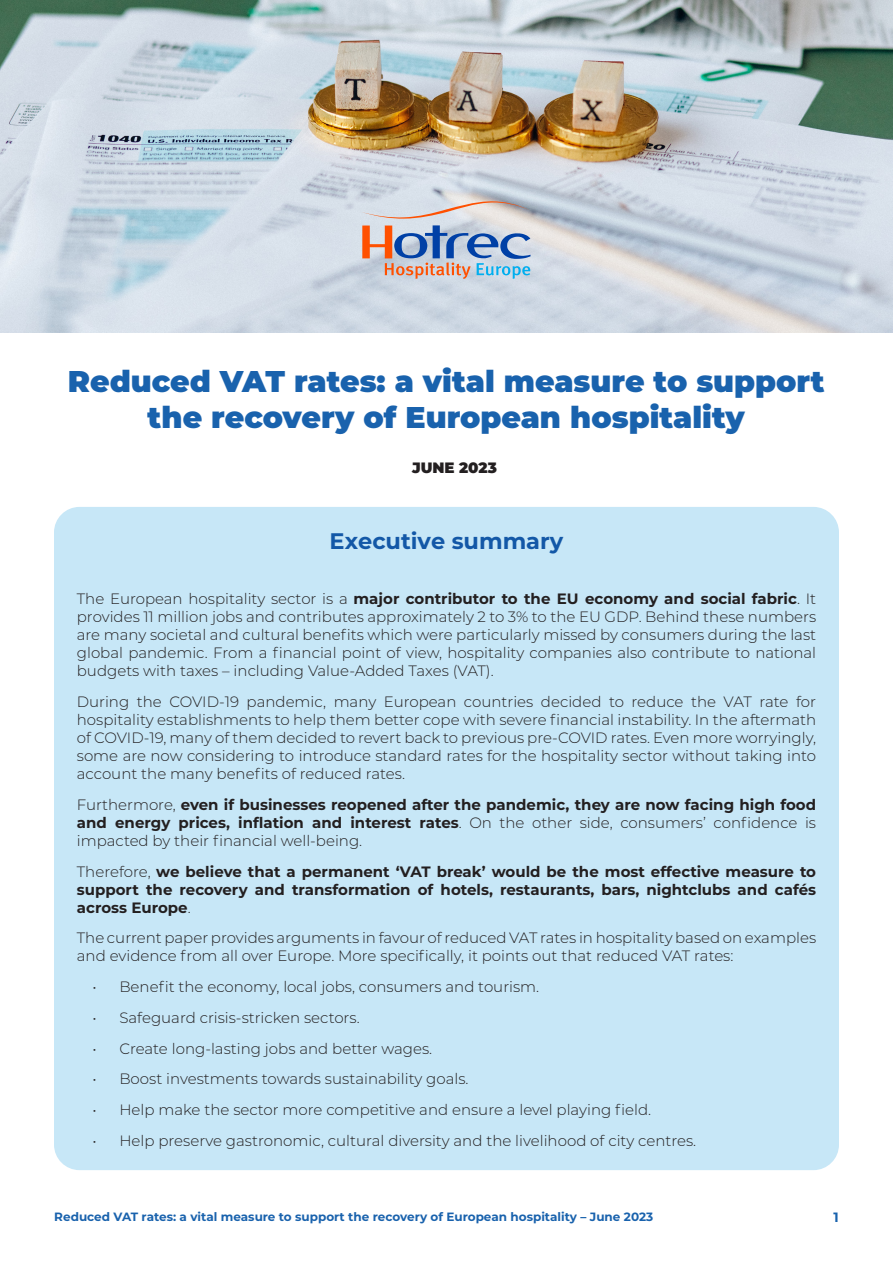
<style>
.page{position:relative;width:893px;height:1263px;background:#fff}
.page>*{position:absolute;margin:0;border:0;box-sizing:border-box;transform-origin:0 0}
.t1{font:900 30px/36px "Montserrat";color:#1962ad;text-align:center}
.t2{font:700 22.5px "Montserrat";color:#1358a7}
.t3{font:300 15px/18px "Montserrat";color:#231f20;text-align:justify}
.t4{font:700 15px/18px "Montserrat";color:#231f20;text-align:justify}
.t5{font:900 15px "Montserrat";color:#231f20}
.t6{font:700 13.5px "Montserrat";color:#1962ad}
.t7{font:700 12px "Montserrat";color:#1962ad}
.s1{font-weight:700}
.s2{font-weight:300}
</style>
<div class="page">
<img style="left:0;top:0;width:893px;height:333px">
<svg style="left:362px;top:201px;width:168px;height:18px;background:#d9d0cf"></svg>
<svg style="left:362px;top:225px;width:169px;height:54px;background:#abaec0"></svg>
<div style="left:54px;top:507px;width:785px;height:663px;background:#c7e7f7;border-radius:26px"></div>
<p class="t1" style="left:68px;top:362px;width:758px">Reduced VAT rates: a vital measure to support the recovery of European hospitality</p>
<p class="t5" style="left:412px;top:457px;width:86px">JUNE 2023</p>
<p class="t2" style="left:330px;top:525px;width:235px">Executive summary</p>
<p class="t3" style="left:77px;top:589px;width:741px">The European hospitality sector is a <span class="s1">major contributor to the EU economy and social fabric</span>. It provides 11 million jobs and contributes approximately 2 to 3% to the EU GDP. Behind these numbers are many societal and cultural benefits which were particularly missed by consumers during the last global pandemic. From a financial point of view, hospitality companies also contribute to national budgets with taxes – including Value-Added Taxes (VAT).</p>
<p class="t3" style="left:77px;top:692px;width:741px">During the COVID-19 pandemic, many European countries decided to reduce the VAT rate for hospitality establishments to help them better cope with severe financial instability. In the aftermath of COVID-19, many of them decided to revert back to previous pre-COVID rates. Even more worryingly, some are now considering to introduce standard rates for the hospitality sector without taking into account the many benefits of reduced rates.</p>
<p class="t4" style="left:77px;top:795px;width:741px"><span class="s2">Furthermore,</span> even if businesses reopened after the pandemic, they are now facing high food and energy prices, inflation and interest rates<span class="s2">. On the other side, consumers’ confidence is impacted by their financial well-being.</span></p>
<p class="t4" style="left:77px;top:861px;width:741px"><span class="s2">Therefore,</span> we believe that a permanent ‘VAT break’ would be the most effective measure to support the recovery and transformation of hotels, restaurants, bars, nightclubs and cafés across Europe<span class="s2">.</span></p>
<p class="t3" style="left:77px;top:928px;width:741px">The current paper provides arguments in favour of reduced VAT rates in hospitality based on examples and evidence from all over Europe. More specifically, it points out that reduced VAT rates:</p>
<p class="t3" style="left:92px;top:977px;width:448px">• Benefit the economy, local jobs, consumers and tourism.</p>
<p class="t3" style="left:92px;top:1008px;width:269px">• Safeguard crisis-stricken sectors.</p>
<p class="t3" style="left:92px;top:1039px;width:341px">• Create long-lasting jobs and better wages.</p>
<p class="t3" style="left:92px;top:1069px;width:378px">• Boost investments towards sustainability goals.</p>
<p class="t3" style="left:92px;top:1100px;width:560px">• Help make the sector more competitive and ensure a level playing field.</p>
<p class="t3" style="left:92px;top:1131px;width:605px">• Help preserve gastronomic, cultural diversity and the livelihood of city centres.</p>
<p class="t7" style="left:54px;top:1208px;width:600px">Reduced VAT rates: a vital measure to support the recovery of European hospitality – June 2023</p>
<p class="t6" style="left:833px;top:1207px;width:7px">1</p>
</div>
